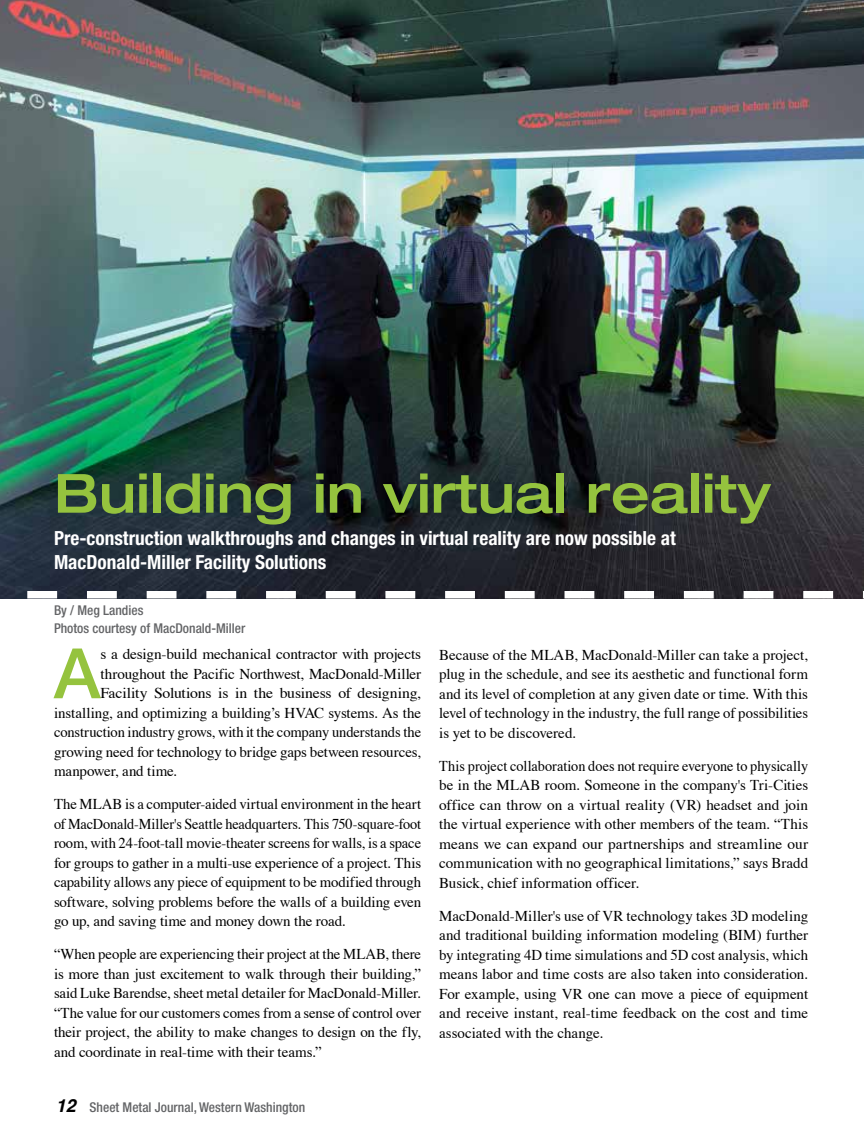
<style>
.page{position:relative;width:864px;height:1134px;background:#fff}
.page>*{position:absolute;margin:0;border:0;box-sizing:border-box;transform-origin:0 0}
.t1{font:500 69.6px "Helvetica Neue LT Std";color:#95c33e}
.t2{font:500 expanded 54px "Helvetica Neue LT Std";color:#95c33e}
.t3{font:700 condensed 19.5px/23.4px "Helvetica Neue LT Std";color:#fff}
.t4{font:15px/19.5px "Times";letter-spacing:-.005em;color:#000;text-align:justify}
.t5{font:15px/19.5px "Times";letter-spacing:-.005em;color:#000;text-align:justify;scale:.95 1}
.t6{font:15px "Times";letter-spacing:-.005em;color:#000;scale:1.05 1}
.t7{font:500 condensed 13.5px/18px "Helvetica Neue LT Std";color:#636466}
.s1{font-family:"Helvetica";font-weight:700;font-style:italic;font-stretch:normal;font-size:18px;color:#000}
</style>
<div class="page">
<img style="left:0;top:0;width:864px;height:591px">
<svg style="left:0;top:591px;width:863px;height:7px"></svg>
<h2 class="t2" style="left:54px;top:460px;width:718px">Building in virtual reality</h2>
<h3 class="t3" style="left:54px;top:526px;width:623px">Pre-construction walkthroughs and changes in virtual reality are now possible at<br>MacDonald-Miller Facility Solutions</h3>
<p class="t7" style="left:54px;top:601px;width:193px">By / Meg Landies<br>Photos courtesy of MacDonald-Miller</p>
<h1 class="t1" style="left:54px;top:632px;width:48px">A</h1>
<p class="t4" style="left:100px;top:643px;width:322px">s a design-build mechanical contractor with projects</p>
<p class="t4" style="left:100px;top:663px;width:322px">throughout the Pacific Northwest, MacDonald-Miller</p>
<p class="t6" style="left:100px;top:679px;width:307px">Facility Solutions is in the business of designing,</p>
<p class="t4" style="left:54px;top:702px;width:369px">installing, and optimizing a building’s HVAC systems. As the</p>
<p class="t4" style="left:54px;top:721px;width:369px">construction industry grows, with it the company understands the</p>
<p class="t4" style="left:54px;top:741px;width:369px">growing need for technology to bridge gaps between resources,</p>
<p class="t4" style="left:54px;top:760px;width:125px">manpower, and time.</p>
<p class="t4" style="left:54px;top:793px;width:369px">The MLAB is a computer-aided virtual environment in the heart of MacDonald-Miller's Seattle headquarters. This 750-square-foot room, with 24-foot-tall movie-theater screens for walls, is a space for groups to gather in a multi-use experience of a project. This capability allows any piece of equipment to be modified through software, solving problems before the walls of a building even go up, and saving time and money down the road.</p>
<p class="t4" style="left:54px;top:943px;width:369px">“When people are experiencing their project at the MLAB, there is more than just excitement to walk through their building,” said Luke Barendse, sheet metal detailer for MacDonald-Miller. “The value for our customers comes from a sense of control over their project, the ability to make changes to design on the fly, and coordinate in real-time with their teams.”</p>
<p class="t7" style="left:56px;top:1098px;width:251px"><span class="s1">12</span> Sheet Metal Journal, Western Washington</p>
<p class="t4" style="left:439px;top:644px;width:371px">Because of the MLAB, MacDonald-Miller can take a project, plug in the schedule, and see its aesthetic and functional form and its level of completion at any given date or time. With this level of technology in the industry, the full range of possibilities is yet to be discovered.</p>
<p class="t5" style="left:439px;top:755px;width:390px">This project collaboration does not require everyone to physically be in the MLAB room. Someone in the company's Tri-Cities office can throw on a virtual reality (VR) headset and join the virtual experience with other members of the team. “This means we can expand our partnerships and streamline our communication with no geographical limitations,” says Bradd Busick, chief information officer.</p>
<p class="t4" style="left:439px;top:905px;width:371px">MacDonald-Miller's use of VR technology takes 3D modeling and traditional building information modeling (BIM) further by integrating 4D time simulations and 5D cost analysis, which means labor and time costs are also taken into consideration.<br>For example, using VR one can move a piece of equipment and receive instant, real-time feedback on the cost and time associated with the change.</p>
</div>
